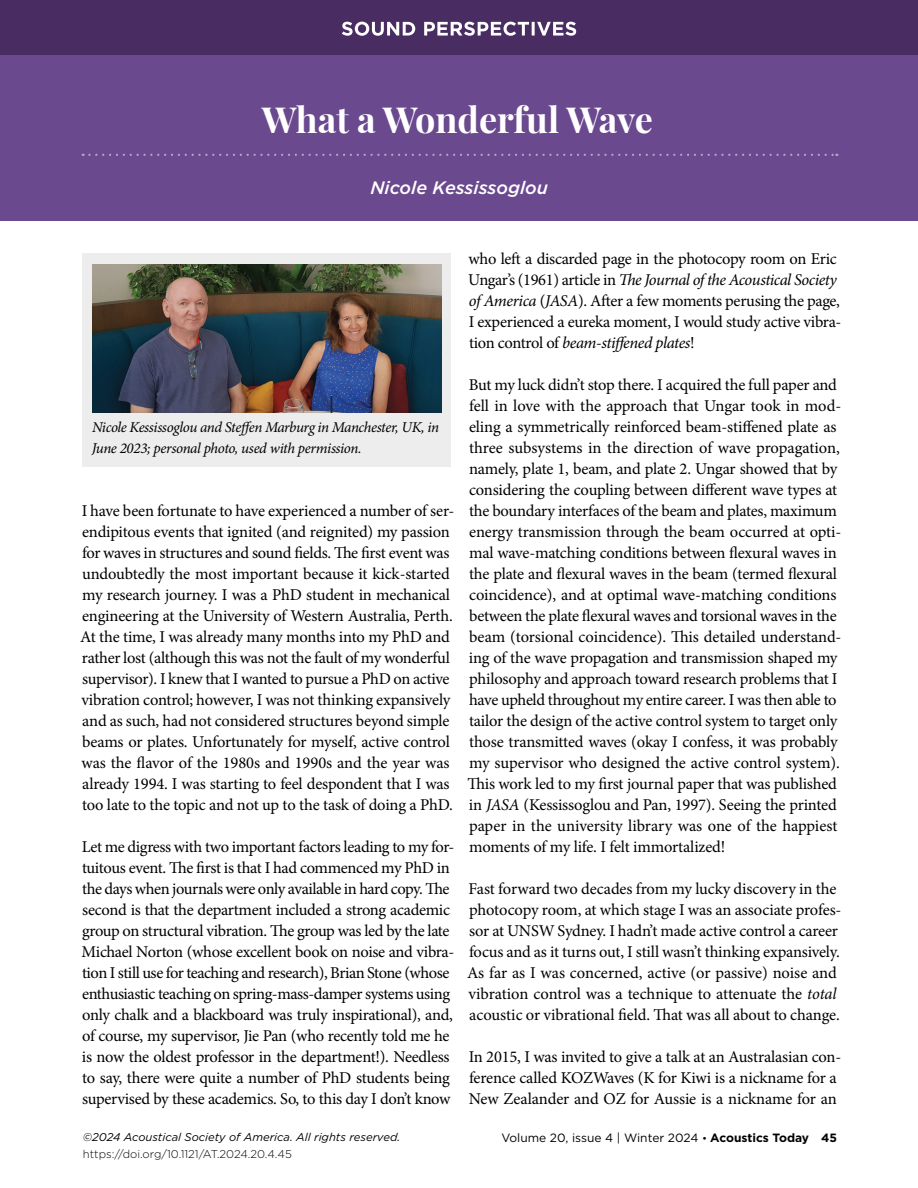
<style>
.page{position:relative;width:918px;height:1188px;background:#fff}
.page>*{position:absolute;margin:0;border:0;box-sizing:border-box;transform-origin:0 0}
.SP_article_title{font:700 36px "Playfair Display";letter-spacing:-.005em;color:#fff}
.Article_Authors{font:italic 500 18px "Gotham";color:#fff}
.body{font:16.5px/21px "Minion Pro";letter-spacing:-.015em;color:#000}
.figure_caption{font:italic 15px/21px "Minion Pro";letter-spacing:-.03em;color:#000}
.t1{font:12px "Gotham";color:#000}
.t2{font:italic 11.25px "Gotham";color:#000}
.t3{font:300 11.25px "Gotham";color:#000}
.s1{font-style:italic}
.s2{font-size:10.5px}
.s3{font-weight:700}
</style>
<div class="page">
<div style="left:0;top:0;width:918px;height:56px;background:#482c62"></div>
<svg style="left:342px;top:22px;width:234px;height:14px"></svg>
<div style="left:1px;top:56px;width:917px;height:165px;background:#6b498f"></div>
<svg style="left:83px;top:154px;width:754px;height:2px"></svg>
<div style="left:82px;top:253px;width:369px;height:214px;background:#eeedee"></div>
<img style="left:92px;top:264px;width:350px;height:149px">
<p class="SP_article_title" style="left:262px;top:97px;width:393px">What a Wonderful Wave</p>
<p class="Article_Authors" style="left:370px;top:176px;width:179px">Nicole Kessissoglou</p>
<p class="figure_caption" style="left:92px;top:417px;width:349px">Nicole Kessissoglou and Steffen Marburg in Manchester, UK, in<br>June 2023; personal photo, used with permission.</p>
<p class="body" style="left:80px;top:500px;width:376px">I have been fortunate to have experienced a number of ser&shy;endipitous events that ignited (and reignited) my passion for waves in structures and sound fields. The first event was undoubtedly the most important because it kick-started my research journey. I was a PhD student in mechanical engineering at the University of Western Australia, Perth.<br>At the time, I was already many months into my PhD and rather lost (although this was not the fault of my wonderful supervisor). I knew that I wanted to pursue a PhD on active vibration control; however, I was not thinking expansively and as such, had not considered structures beyond simple beams or plates. Unfortunately for myself, active control was the flavor of the 1980s and 1990s and the year was already 1994. I was starting to feel despondent that I was too late to the topic and not up to the task of doing a PhD.</p>
<p class="body" style="left:82px;top:836px;width:374px">Let me digress with two important factors leading to my for&shy;tuitous event. The first is that I had commenced my PhD in the days when journals were only available in hard copy. The second is that the department included a strong academic group on structural vibration. The group was led by the late Michael Norton (whose excellent book on noise and vibra&shy;tion I still use for teaching and research), Brian Stone (whose enthusiastic teaching on spring-mass-damper systems using only chalk and a blackboard was truly inspirational), and, of course, my supervisor, Jie Pan (who recently told me he is now the oldest professor in the department!). Needless to say, there were quite a number of PhD students being supervised by these academics. So, to this day I don’t know</p>
<p class="t2" style="left:83px;top:1130px;width:319px">©2024 Acoustical Society of America. All rights reserved.</p>
<p class="t3" style="left:83px;top:1147px;width:211px">https://doi.org/10.1121/AT.2024.20.4.45</p>
<p class="body" style="left:468px;top:248px;width:375px">who left a discarded page in the photocopy room on Eric Ungar’s (1961) article in <span class="s1">The Journal of the Acoustical Society of America</span> (<span class="s1">JASA</span>). After a few moments perusing the page, I experienced a eureka moment, I would study active vibra&shy;tion control of <span class="s1">beam-stiffened plates</span>!</p>
<p class="body" style="left:467px;top:374px;width:375px">But my luck didn’t stop there. I acquired the full paper and fell in love with the approach that Ungar took in mod&shy;eling a symmetrically reinforced beam-stiffened plate as three subsystems in the direction of wave propagation, namely, plate 1, beam, and plate 2. Ungar showed that by considering the coupling between different wave types at the boundary interfaces of the beam and plates, maximum energy transmission through the beam occurred at opti&shy;mal wave-matching conditions between flexural waves in the plate and flexural waves in the beam (termed flexural coincidence), and at optimal wave-matching conditions between the plate flexural waves and torsional waves in the beam (torsional coincidence). This detailed understand&shy;ing of the wave propagation and transmission shaped my philosophy and approach toward research problems that I have upheld throughout my entire career. I was then able to tailor the design of the active control system to target only those transmitted waves (okay I confess, it was probably my supervisor who designed the active control system).<br>This work led to my first journal paper that was published in <span class="s1">JASA</span> (Kessissoglou and Pan, 1997). Seeing the printed paper in the university library was one of the happiest moments of my life. I felt immortalized!</p>
<p class="body" style="left:467px;top:878px;width:376px">Fast forward two decades from my lucky discovery in the photocopy room, at which stage I was an associate profes&shy;sor at UNSW Sydney. I hadn’t made active control a career focus and as it turns out, I still wasn’t thinking expansively.<br>As far as I was concerned, active (or passive) noise and vibration control was a technique to attenuate the <span class="s1">total </span>acoustic or vibrational field. That was all about to change.</p>
<p class="body" style="left:469px;top:1046px;width:374px">In 2015, I was invited to give a talk at an Australasian con&shy;ference called KOZWaves (K for Kiwi is a nickname for a<br>New Zealander and OZ for Aussie is a nickname for an</p>
<p class="t1" style="left:501px;top:1130px;width:337px">Volume 20, issue 4 | Winter 2024 <span class="s2">•</span> <span class="s3">Acoustics Today 45</span></p>
</div>
